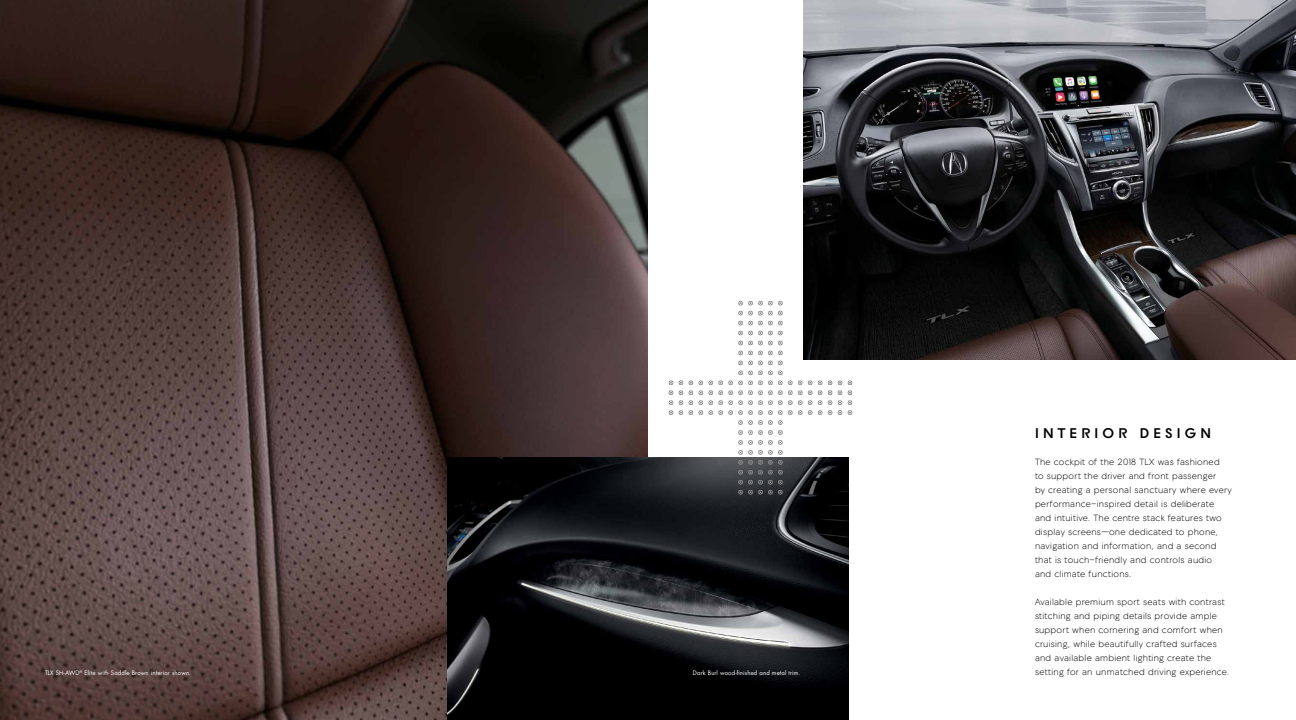
<style>
.page{position:relative;width:1296px;height:720px;background:#fff}
.page>*{position:absolute;margin:0;border:0;box-sizing:border-box;transform-origin:0 0}
.t1{font:700 14px "Acura Bespoke";letter-spacing:.3em;color:#000}
.t2{font:9px/14px "Acura Bespoke";letter-spacing:.03em;color:#000}
.t3{font:6px "Futura Std";letter-spacing:.02em;color:#fff}
</style>
<div class="page">
<img style="left:0;top:0;width:648px;height:720px">
<img style="left:448px;top:458px;width:400px;height:262px">
<img style="left:803px;top:0;width:493px;height:360px">
<svg style="left:669px;top:380px;width:4px;height:35px"></svg>
<svg style="left:679px;top:380px;width:4px;height:35px"></svg>
<svg style="left:738px;top:301px;width:45px;height:14px"></svg>
<svg style="left:738px;top:321px;width:45px;height:4px"></svg>
<svg style="left:738px;top:331px;width:45px;height:4px"></svg>
<svg style="left:738px;top:341px;width:45px;height:4px"></svg>
<svg style="left:738px;top:351px;width:45px;height:4px"></svg>
<svg style="left:689px;top:361px;width:133px;height:134px"></svg>
<svg style="left:828px;top:380px;width:4px;height:35px"></svg>
<svg style="left:838px;top:380px;width:4px;height:35px"></svg>
<svg style="left:848px;top:380px;width:4px;height:35px"></svg>
<h1 class="t1" style="left:1035px;top:424px;width:177px">INTERIOR DESIGN</h1>
<p class="t2" style="left:1035px;top:455px;width:198px">The cockpit of the 2018 TLX was fashioned<br>to support the driver and front passenger<br>by creating a personal sanctuary where every performance-inspired detail is deliberate and intuitive. The centre stack features two display screens—one dedicated to phone, navigation and information, and a second that is touch-friendly and controls audio<br>and climate functions.</p>
<p class="t2" style="left:1035px;top:595px;width:191px">Available premium sport seats with contrast stitching and piping details provide ample support when cornering and comfort when cruising, while beautifully crafted surfaces and available ambient lighting create the</p>
<p class="t3" style="left:45px;top:669px;width:148px">TLX SH-AWD<sup>®</sup> Elite with Saddle Brown interior shown.</p>
<p class="t2" style="left:1035px;top:665px;width:196px">setting for an unmatched driving experience.</p>
<p class="t3" style="left:693px;top:669px;width:109px">Dark Burl wood-finished and metal trim.</p>
</div>
